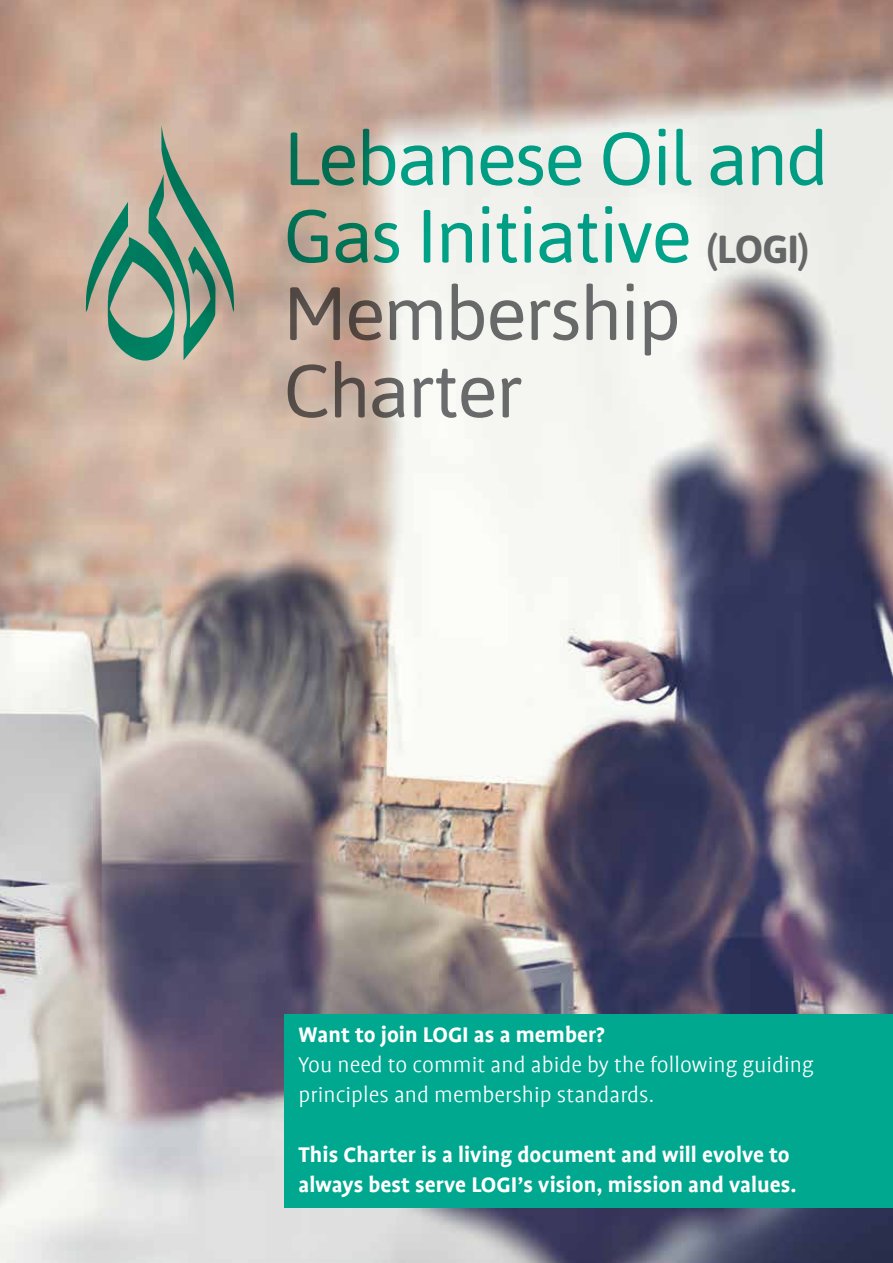
<style>
.page{position:relative;width:893px;height:1263px;background:#fff}
.page>*{position:absolute;margin:0;border:0;box-sizing:border-box;transform-origin:0 0}
.t1{font:75px/77.4px "Asap";letter-spacing:-.025em;color:#00a890}
.t2{font:700 24px/30px "Profile";color:#fff}
.t3{font:300 24px/30px "Profile";color:#fff}
.s1{font-weight:700;font-size:39px;color:#6d6e71}
.s2{color:#6d6e71}
</style>
<div class="page">
<img style="left:0;top:0;width:893px;height:1263px">
<svg style="left:86px;top:125px;width:148px;height:236px"></svg>
<div style="left:284px;top:1015px;width:609px;height:193px;background:#00a890"></div>
<h1 class="t1" style="left:283px;top:119px;width:546px">Lebanese Oil and<br>Gas Initiative <span class="s1">(LOGI)<br></span><span class="s2">Membership<br>Charter</span></h1>
<p class="t2" style="left:299px;top:1020px;width:307px">Want to join LOGI as a member?</p>
<p class="t3" style="left:299px;top:1050px;width:517px">You need to commit and abide by the following guiding principles and membership standards.</p>
<p class="t2" style="left:299px;top:1140px;width:499px">This Charter is a living document and will evolve to always best serve LOGI’s vision, mission and values.</p>
</div>
